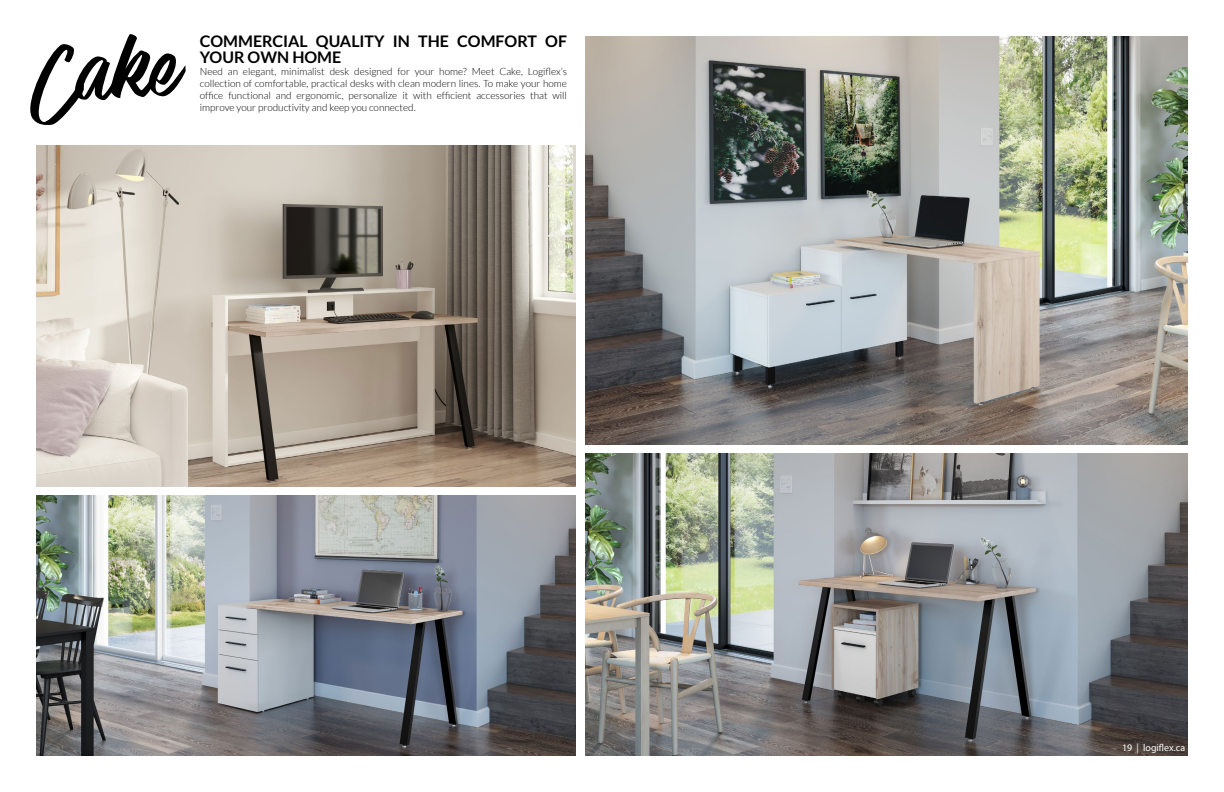
<style>
.page{position:relative;width:1224px;height:792px;background:#fff}
.page>*{position:absolute;margin:0;border:0;box-sizing:border-box;transform-origin:0 0}
.t1{font:94px "Venetian";color:#000}
.t2{font:700 16px/16px "Lato";color:#000}
.t3{font:300 10px/12px "Lato";color:#000;text-align:justify}
.t4{font:10px "Myriad Pro";color:#fff}
</style>
<div class="page">
<img style="left:36px;top:145px;width:540px;height:341px">
<img style="left:586px;top:36px;width:602px;height:408px">
<img style="left:586px;top:454px;width:602px;height:302px">
<img style="left:36px;top:495px;width:540px;height:261px">
<h1 class="t1" style="left:27px;top:15px;width:150px;rotate:-3deg">Cake</h1>
<h2 class="t2" style="left:200px;top:33px;width:369px">COMMERCIAL QUALITY IN THE COMFORT OF<br>YOUR OWN HOME</h2>
<p class="t3" style="left:200px;top:66px;width:369px">Need an elegant, minimalist desk designed for your home? Meet Cake, Logiflex’s collection of comfortable, practical desks with clean modern lines. To make your home office functional and ergonomic, personalize it with efficient accessories that will improve your productivity and keep you connected.</p>
<p class="t4" style="left:1122px;top:742px;width:65px">19 | logiflex.ca</p>
</div>
